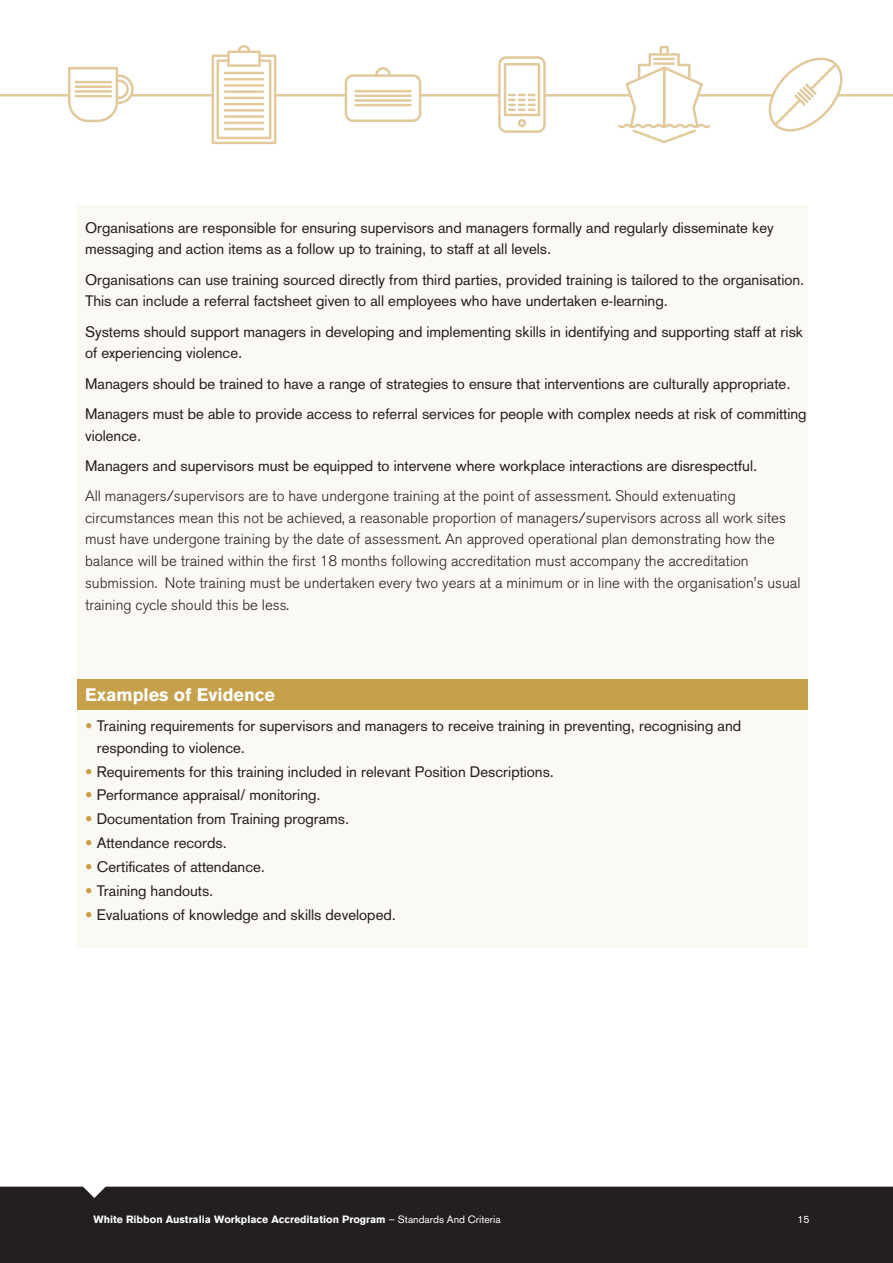
<style>
.page{position:relative;width:893px;height:1263px;background:#fff}
.page>*{position:absolute;margin:0;border:0;box-sizing:border-box;transform-origin:0 0}
.t1{font:700 18px "Akzidenz Grotesk BQ";color:#fff}
.t2{font:15px/21.8px "Akzidenz Grotesk";color:#231f20}
.t3{font:300 15px/21.8px "Akzidenz Grotesk BQ";color:#231f20}
.t4{font:700 10.5px "Akzidenz Grotesk BQ";color:#fff}
.t5{font:10.5px "Akzidenz Grotesk BQ";color:#fff}
.s1{color:#c6a04a}
.s2{font-weight:400}
</style>
<div class="page">
<hr style="left:130px;top:94px;width:84px;height:3px;background:#e1c99b">
<hr style="left:274px;top:94px;width:73px;height:3px;background:#e1c99b">
<hr style="left:544px;top:94px;width:87px;height:3px;background:#e1c99b">
<hr style="left:697px;top:94px;width:77px;height:3px;background:#e1c99b">
<svg style="left:212px;top:45px;width:64px;height:99px"></svg>
<svg style="left:0;top:67px;width:134px;height:55px"></svg>
<hr style="left:75px;top:81px;width:37px;height:2px;background:#e1c99b">
<hr style="left:75px;top:86px;width:37px;height:2px;background:#e1c99b">
<hr style="left:75px;top:90px;width:37px;height:3px;background:#e1c99b">
<hr style="left:75px;top:95px;width:37px;height:2px;background:#e1c99b">
<svg style="left:618px;top:46px;width:92px;height:97px"></svg>
<svg style="left:763px;top:58px;width:130px;height:74px"></svg>
<svg style="left:345px;top:56px;width:201px;height:77px"></svg>
<hr style="left:354px;top:90px;width:58px;height:2px;background:#e1c99b">
<hr style="left:354px;top:95px;width:58px;height:2px;background:#e1c99b">
<hr style="left:354px;top:99px;width:58px;height:3px;background:#e1c99b">
<hr style="left:354px;top:104px;width:58px;height:2px;background:#e1c99b">
<div style="left:12px;top:1186px;width:869px;height:65px;background:#231f20"></div>
<div style="left:0;top:1186px;width:12px;height:77px;background:#231f20"></div>
<div style="left:881px;top:1186px;width:12px;height:77px;background:#231f20"></div>
<div style="left:0;top:1251px;width:893px;height:12px;background:#231f20"></div>
<div style="left:78px;top:205px;width:730px;height:743px;background:#fbf9f3"></div>
<div style="left:78px;top:679px;width:730px;height:31px;background:#c6a04a"></div>
<p class="t2" style="left:85px;top:216px;width:690px">Organisations are responsible for ensuring supervisors and managers formally and regularly disseminate key messaging and action items as a follow up to training, to staff at all levels.</p>
<p class="t2" style="left:85px;top:268px;width:721px">Organisations can use training sourced directly from third parties, provided training is tailored to the organisation.<br>This can include a referral factsheet given to all employees who have undertaken e-learning.</p>
<p class="t2" style="left:85px;top:320px;width:720px">Systems should support managers in developing and implementing skills in identifying and supporting staff at risk of experiencing violence.</p>
<p class="t2" style="left:85px;top:368px;width:723px;line-height:30.3px">Managers should be trained to have a range of strategies to ensure that interventions are culturally appropriate.<br>Managers must be able to provide access to referral services for people with complex needs at risk of committing</p>
<p class="t2" style="left:85px;top:420px;width:674px;line-height:30.3px">violence.<br>Managers and supervisors must be equipped to intervene where workplace interactions are disrespectful.</p>
<p class="t3" style="left:85px;top:485px;width:717px">All managers/supervisors are to have undergone training at the point of assessment. Should extenuating circumstances mean this not be achieved, a reasonable proportion of managers/supervisors across all work sites must have undergone training by the date of assessment. An approved operational plan demonstrating how the balance will be trained within the first 18 months following accreditation must accompany the accreditation submission. Note training must be undertaken every two years at a minimum or in line with the organisation's usual training cycle should this be less.</p>
<p class="t1" style="left:85px;top:684px;width:192px">Examples of Evidence</p>
<p class="t2" style="left:97px;top:715px;width:646px;text-indent:-12px"><span class="s1">•</span> Training requirements for supervisors and managers to receive training in preventing, recognising and responding to violence.</p>
<p class="t2" style="left:85px;top:760px;width:471px"><span class="s1">•</span> Requirements for this training included in relevant Position Descriptions.</p>
<p class="t2" style="left:85px;top:784px;width:237px"><span class="s1">•</span> Performance appraisal/ monitoring.</p>
<p class="t2" style="left:85px;top:808px;width:266px"><span class="s1">•</span> Documentation from Training programs.</p>
<p class="t2" style="left:85px;top:832px;width:143px"><span class="s1">•</span> Attendance records.</p>
<p class="t2" style="left:85px;top:856px;width:182px"><span class="s1">•</span> Certificates of attendance.</p>
<p class="t2" style="left:85px;top:880px;width:130px"><span class="s1">•</span> Training handouts.</p>
<p class="t2" style="left:85px;top:904px;width:312px"><span class="s1">•</span> Evaluations of knowledge and skills developed.</p>
<p class="t4" style="left:94px;top:1213px;width:409px">White Ribbon Australia Workplace Accreditation Program <span class="s2">– Standards And Criteria</span></p>
<p class="t5" style="left:797px;top:1213px;width:14px">15</p>
</div>
